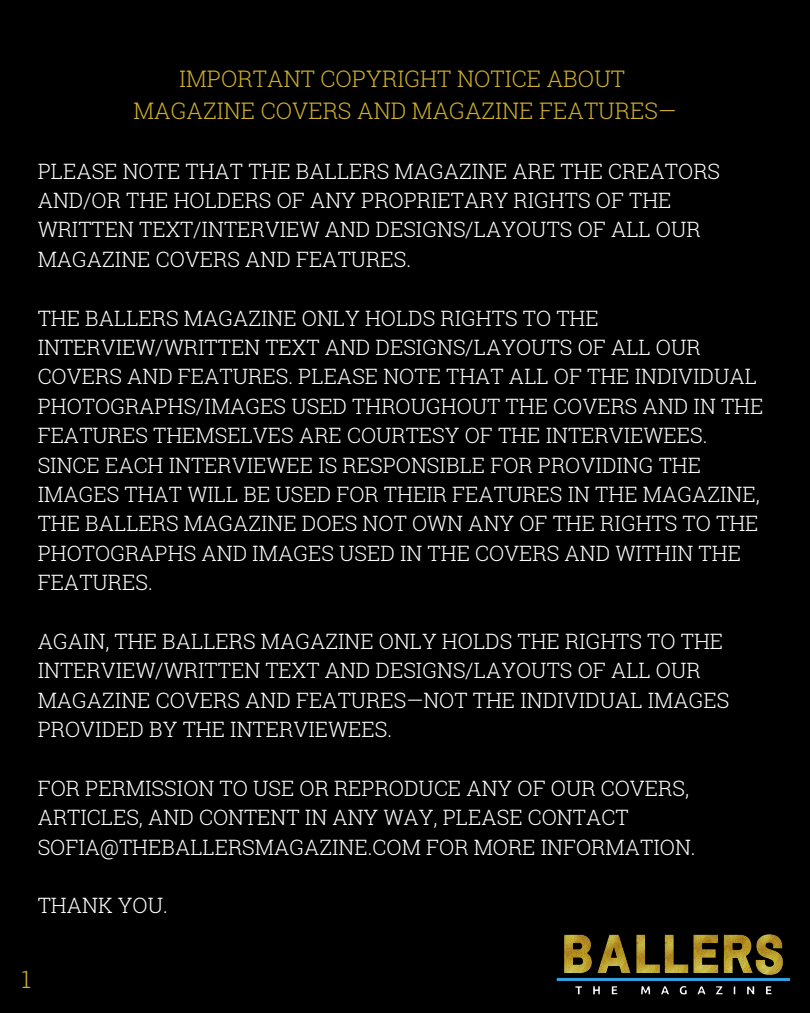
<style>
.page{position:relative;width:810px;height:1013px;background:#fff}
.page>*{position:absolute;margin:0;border:0;box-sizing:border-box;transform-origin:0 0}
.t1{font:300 23.7px "Roboto Slab";color:#cfaf2e}
.t2{font:300 22.8px "Roboto Slab";color:#cfaf2e}
.t3{font:300 21.2px/29.4px "Roboto Slab";color:#fff}
</style>
<div class="page">
<div style="left:0;top:0;width:810px;height:1012px;background:#000"></div>
<img style="left:556px;top:934px;width:234px;height:61px">
<p class="t2" style="left:179px;top:63px;width:447px">IMPORTANT COPYRIGHT NOTICE ABOUT</p>
<p class="t2" style="left:134px;top:95px;width:544px">MAGAZINE COVERS AND MAGAZINE FEATURES—</p>
<p class="t3" style="left:38px;top:156px;width:684px">PLEASE NOTE THAT THE BALLERS MAGAZINE ARE THE CREATORS AND/OR THE HOLDERS OF ANY PROPRIETARY RIGHTS OF THE WRITTEN TEXT/INTERVIEW AND DESIGNS/LAYOUTS OF ALL OUR MAGAZINE COVERS AND FEATURES.</p>
<p class="t3" style="left:38px;top:302px;width:727px">THE BALLERS MAGAZINE ONLY HOLDS RIGHTS TO THE INTERVIEW/WRITTEN TEXT AND DESIGNS/LAYOUTS OF ALL OUR COVERS AND FEATURES. PLEASE NOTE THAT ALL OF THE INDIVIDUAL PHOTOGRAPHS/IMAGES USED THROUGHOUT THE COVERS AND IN THE FEATURES THEMSELVES ARE COURTESY OF THE INTERVIEWEES.<br>SINCE EACH INTERVIEWEE IS RESPONSIBLE FOR PROVIDING THE IMAGES THAT WILL BE USED FOR THEIR FEATURES IN THE MAGAZINE, THE BALLERS MAGAZINE DOES NOT OWN ANY OF THE RIGHTS TO THE PHOTOGRAPHS AND IMAGES USED IN THE COVERS AND WITHIN THE FEATURES.</p>
<p class="t3" style="left:38px;top:626px;width:687px">AGAIN, THE BALLERS MAGAZINE ONLY HOLDS THE RIGHTS TO THE</p>
<p class="t3" style="left:38px;top:655px;width:693px">INTERVIEW/WRITTEN TEXT AND DESIGNS/LAYOUTS OF ALL OUR<br>MAGAZINE COVERS AND FEATURES—NOT THE INDIVIDUAL IMAGES<br>PROVIDED BY THE INTERVIEWEES.</p>
<p class="t3" style="left:38px;top:773px;width:660px">FOR PERMISSION TO USE OR REPRODUCE ANY OF OUR COVERS,<br>ARTICLES, AND CONTENT IN ANY WAY, PLEASE CONTACT<br>SOFIA@THEBALLERSMAGAZINE.COM FOR MORE INFORMATION.</p>
<p class="t3" style="left:38px;top:890px;width:132px">THANK YOU.</p>
<p class="t1" style="left:22px;top:962px;width:11px">1</p>
</div>
